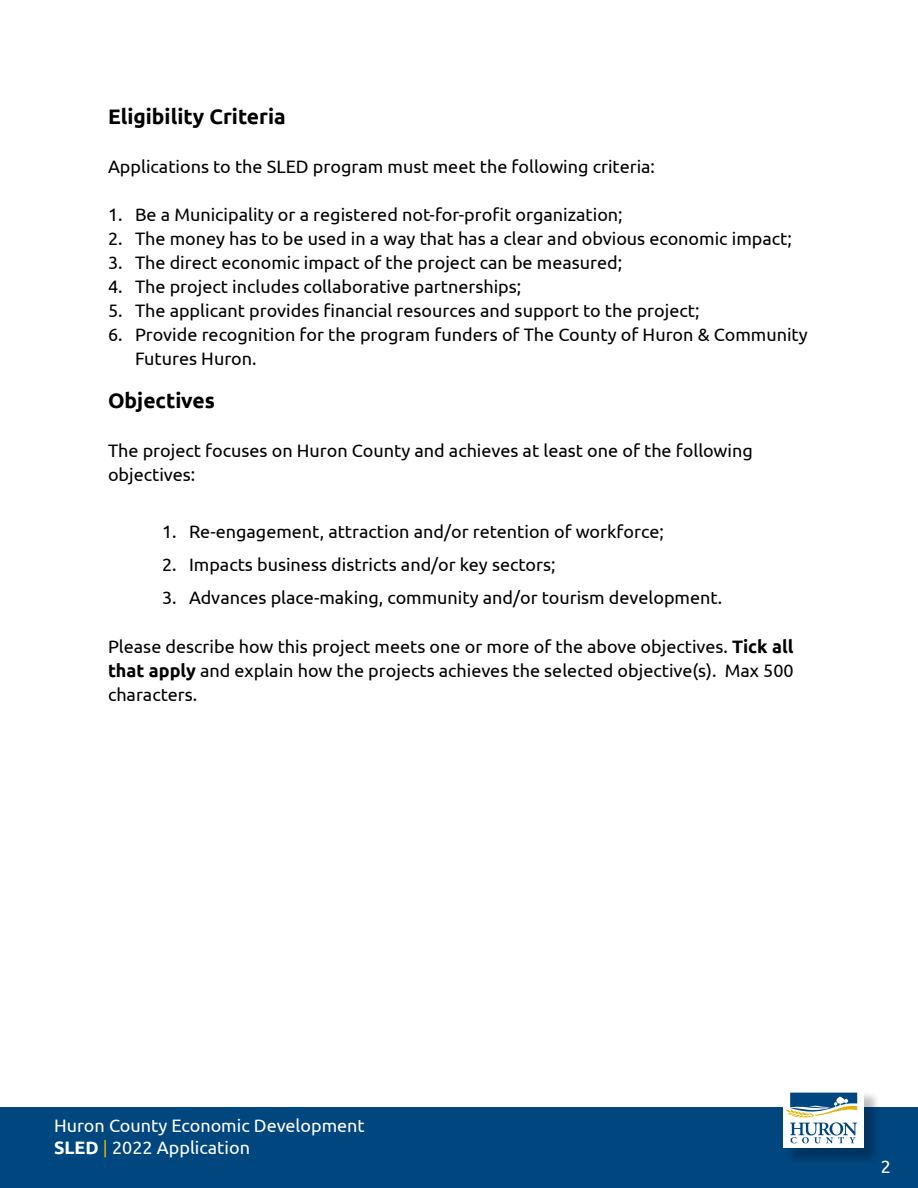
<style>
.page{position:relative;width:918px;height:1188px;background:#fff}
.page>*{position:absolute;margin:0;border:0;box-sizing:border-box;transform-origin:0 0}
.Heading_03{font:700 21px "Ubuntu";color:#000}
.Body{font:18px/24px "Ubuntu";color:#000}
.t1{font:18px/21.6px "Ubuntu";color:#fff}
.s1{font-weight:700}
.s2{color:#deb407}
</style>
<div class="page">
<div style="left:0;top:1107px;width:918px;height:81px;background:#00467f"></div>
<div style="left:786px;top:1090px;width:95px;height:75px;background:#000;opacity:.25"></div>
<div style="left:783px;top:1088px;width:81px;height:60px;background:#fff"></div>
<svg style="left:786px;top:1093px;width:71px;height:50px"></svg>
<p class="Heading_03" style="left:108px;top:104px;width:179px">Eligibility Criteria</p>
<p class="Body" style="left:108px;top:155px;width:549px">Applications to the SLED program must meet the following criteria:</p>
<p class="Body" style="left:108px;top:203px;width:516px">1. Be a Municipality or a registered not-for-profit organization;</p>
<p class="Body" style="left:108px;top:227px;width:685px">2. The money has to be used in a way that has a clear and obvious economic impact;</p>
<p class="Body" style="left:108px;top:251px;width:516px">3. The direct economic impact of the project can be measured;</p>
<p class="Body" style="left:108px;top:275px;width:415px">4. The project includes collaborative partnerships;</p>
<p class="Body" style="left:108px;top:299px;width:593px">5. The applicant provides financial resources and support to the project;</p>
<p class="Body" style="left:135px;top:323px;width:674px;text-indent:-27px">6. Provide recognition for the program funders of The County of Huron &amp; Community<br>Futures Huron.</p>
<p class="Heading_03" style="left:108px;top:388px;width:108px">Objectives</p>
<p class="Body" style="left:108px;top:438px;width:646px">The project focuses on Huron County and achieves at least one of the following objectives:</p>
<p class="Body" style="left:162px;top:519px;width:503px">1. Re-engagement, attraction and/or retention of workforce;</p>
<p class="Body" style="left:162px;top:552px;width:395px">2. Impacts business districts and/or key sectors;</p>
<p class="Body" style="left:162px;top:585px;width:562px">3. Advances place-making, community and/or tourism development.</p>
<p class="Body" style="left:108px;top:634px;width:687px;text-align:justify">Please describe how this project meets one or more of the above objectives. <span class="s1">Tick all that apply</span> and explain how the projects achieves the selected objective(s). Max 500 characters.</p>
<p class="t1" style="left:54px;top:1114px;width:312px">Huron County Economic Development<br><span class="s1">SLED</span> <span class="s2">|</span> 2022 Application</p>
<p class="t1" style="left:881px;top:1156px;width:12px">2</p>
</div>
